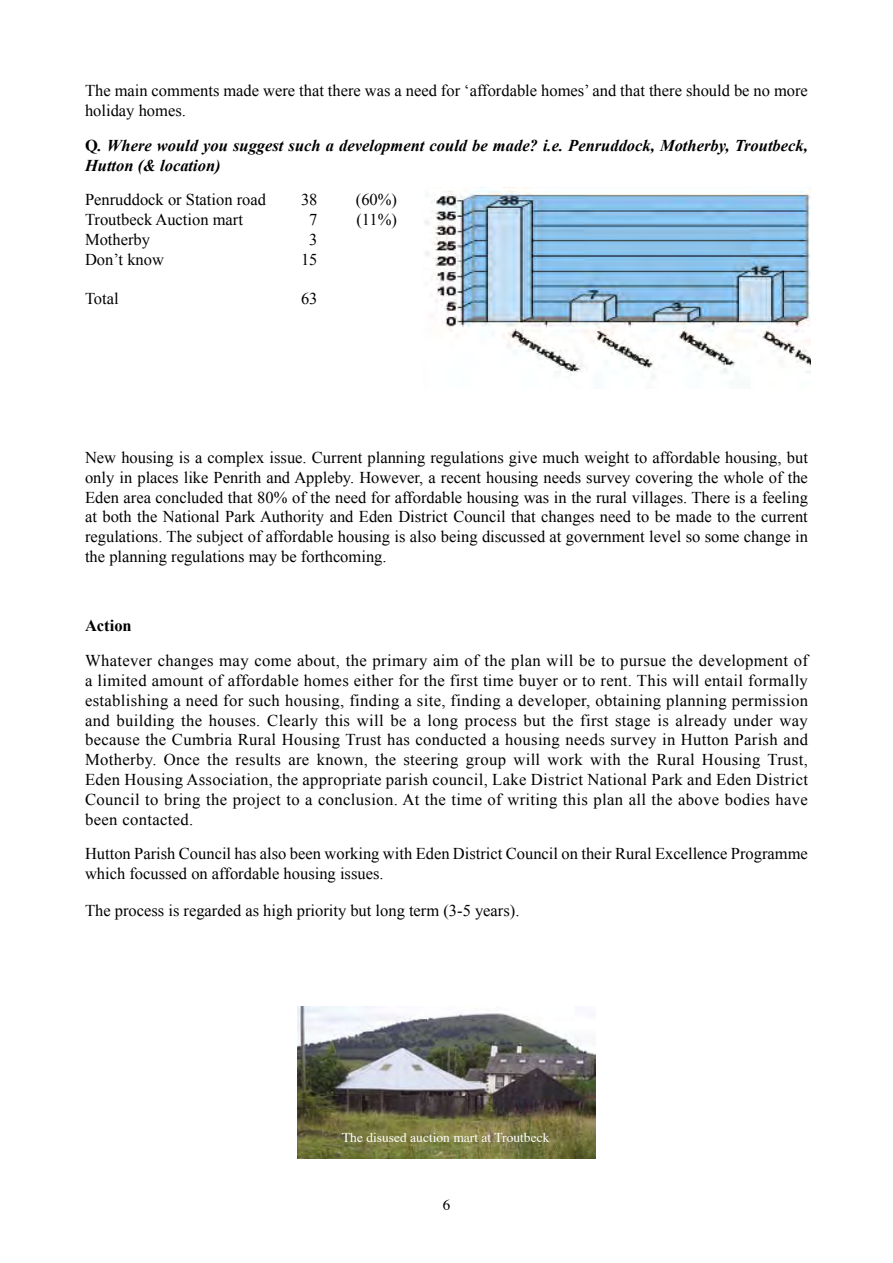
<style>
.page{position:relative;width:893px;height:1263px;background:#fff}
.page>*{position:absolute;margin:0;border:0;box-sizing:border-box;transform-origin:0 0}
.t1{font:16.5px/19.8px "Times New Roman";color:#000}
.t2{font:italic 700 16.5px/19.8px "Times New Roman";color:#000}
.t3{font:700 16.5px "Times New Roman";color:#000}
.t4{font:15px "Times";color:#000}
.t5{font:13.5px "Times";color:#fff}
.s1{font-style:normal}
</style>
<div class="page">
<img style="left:425px;top:188px;width:385px;height:191px">
<img style="left:298px;top:1007px;width:297px;height:151px">
<p class="t1" style="left:85px;top:81px;width:724px">The main comments made were that there was a need for ‘affordable homes’ and that there should be no more holiday homes.</p>
<p class="t2" style="left:85px;top:135px;width:724px"><span class="s1">Q</span>. Where would you suggest such a development could be made? i.e. Penruddock, Motherby, Troutbeck,<br>Hutton (&amp; location)</p>
<p class="t1" style="left:85px;top:190px;width:183px">Penruddock or Station road</p>
<p class="t1" style="left:301px;top:190px;width:18px">38</p>
<p class="t1" style="left:356px;top:190px;width:43px">(60%)</p>
<p class="t1" style="left:85px;top:210px;width:159px">Troutbeck Auction mart</p>
<p class="t1" style="left:309px;top:210px;width:10px">7</p>
<p class="t1" style="left:356px;top:210px;width:42px">(11%)</p>
<p class="t1" style="left:85px;top:229px;width:67px">Motherby</p>
<p class="t1" style="left:309px;top:229px;width:10px">3</p>
<p class="t1" style="left:85px;top:249px;width:80px">Don’t know</p>
<p class="t1" style="left:301px;top:249px;width:18px">15</p>
<p class="t1" style="left:85px;top:289px;width:35px">Total</p>
<p class="t1" style="left:301px;top:289px;width:18px">63</p>
<p class="t1" style="left:85px;top:447px;width:724px;text-align:justify">New housing is a complex issue. Current planning regulations give much weight to affordable housing, but only in places like Penrith and Appleby. However, a recent housing needs survey covering the whole of the Eden area concluded that 80% of the need for affordable housing was in the rural villages. There is a feeling at both the National Park Authority and Eden District Council that changes need to be made to the current regulations. The subject of affordable housing is also being discussed at government level so some change in the planning regulations may be forthcoming.</p>
<p class="t3" style="left:85px;top:616px;width:48px">Action</p>
<p class="t1" style="left:85px;top:650px;width:725px;text-align:justify">Whatever changes may come about, the primary aim of the plan will be to pursue the development of a limited amount of affordable homes either for the first time buyer or to rent. This will entail formally establishing a need for such housing, finding a site, finding a developer, obtaining planning permission and building the houses. Clearly this will be a long process but the first stage is already under way because the Cumbria Rural Housing Trust has conducted a housing needs survey in Hutton Parish and Motherby. Once the results are known, the steering group will work with the Rural Housing Trust, Eden Housing Association, the appropriate parish council, Lake District National Park and Eden District Council to bring the project to a conclusion. At the time of writing this plan all the above bodies have been contacted.</p>
<p class="t1" style="left:85px;top:843px;width:724px">Hutton Parish Council has also been working with Eden District Council on their Rural Excellence Programme which focussed on affordable housing issues.</p>
<p class="t1" style="left:85px;top:900px;width:436px">The process is regarded as high priority but long term (3-5 years).</p>
<p class="t5" style="left:342px;top:1125px;width:209px">The disused auction mart at Troutbeck</p>
<p class="t4" style="left:443px;top:1191px;width:9px">6</p>
</div>
